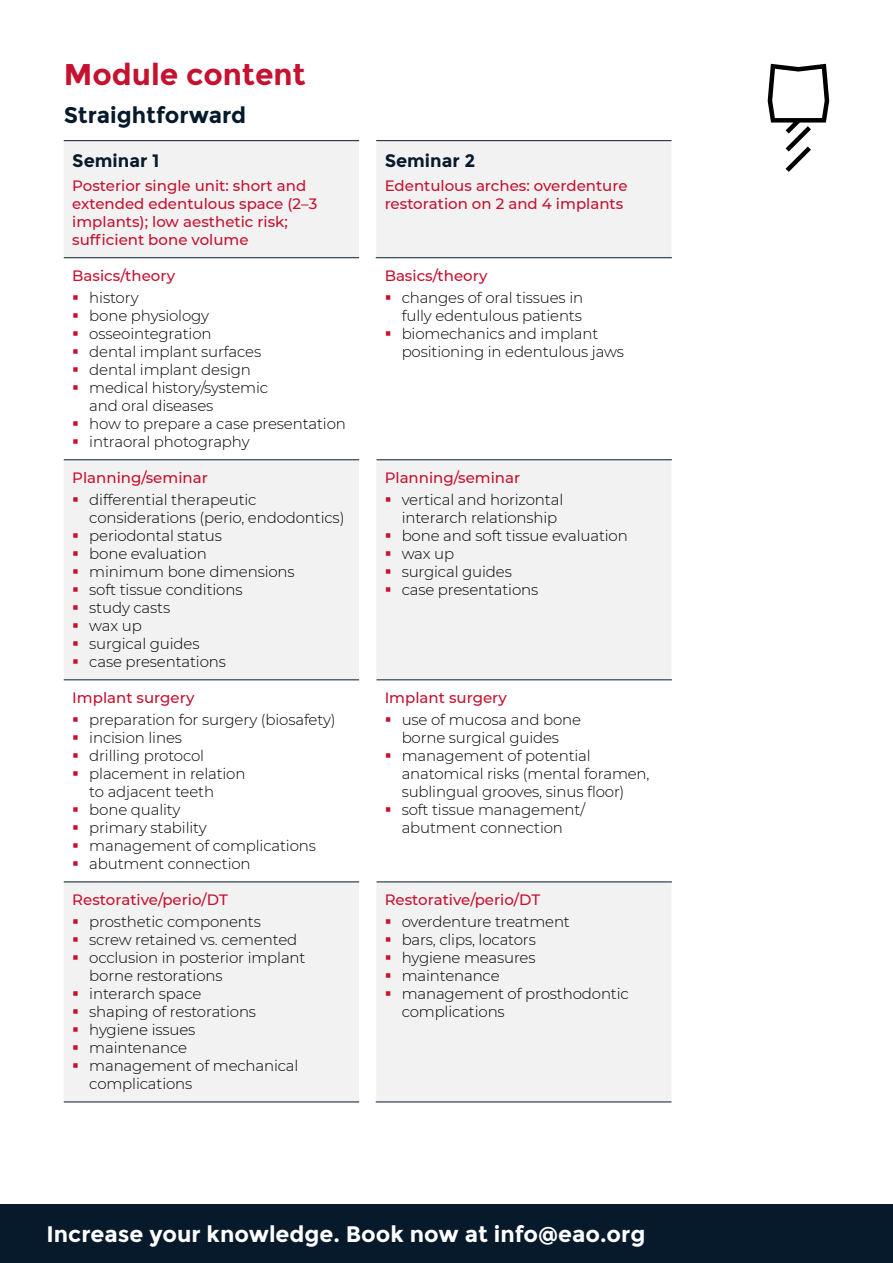
<style>
.page{position:relative;width:893px;height:1263px;background:#fff}
.page>*{position:absolute;margin:0;border:0;box-sizing:border-box;transform-origin:0 0}
.t1{font:700 30px "Montserrat";color:#c41230}
.t2{font:700 22.5px "Montserrat";color:#fff}
.t3{font:700 22.5px "Montserrat";color:#071a2c}
.t4{font:700 18px "Montserrat";color:#071a2c}
.t5{font:300 15px/18px "Montserrat";letter-spacing:-.01em;color:#000}
.t6{font:500 15px/18px "Montserrat";color:#c41230}
.s1{color:#c41230}
</style>
<div class="page">
<div style="left:0;top:1205px;width:893px;height:58px;background:#071a2c"></div>
<svg style="left:767px;top:63px;width:63px;height:109px"></svg>
<div style="left:64px;top:141px;width:607px;height:960px;background:#f3f2f3"></div>
<svg style="left:359px;top:141px;width:17px;height:961px"></svg>
<svg style="left:64px;top:258px;width:295px;height:623px"></svg>
<svg style="left:376px;top:258px;width:295px;height:624px"></svg>
<hr style="left:64px;top:257px;width:295px;height:1px;background:#071a2c">
<hr style="left:64px;top:459px;width:295px;height:1px;background:#071a2c">
<hr style="left:64px;top:679px;width:295px;height:1px;background:#071a2c">
<hr style="left:64px;top:881px;width:295px;height:1px;background:#071a2c">
<hr style="left:64px;top:1101px;width:295px;height:1px;background:#071a2c">
<hr style="left:64px;top:140px;width:295px;height:1px;background:#071a2c">
<hr style="left:376px;top:140px;width:295px;height:1px;background:#071a2c">
<hr style="left:376px;top:257px;width:296px;height:1px;background:#071a2c">
<hr style="left:377px;top:459px;width:295px;height:1px;background:#071a2c">
<hr style="left:377px;top:679px;width:295px;height:1px;background:#071a2c">
<hr style="left:377px;top:881px;width:295px;height:1px;background:#071a2c">
<hr style="left:376px;top:1101px;width:295px;height:1px;background:#071a2c">
<h1 class="t1" style="left:64px;top:56px;width:243px">Module content</h1>
<h2 class="t3" style="left:64px;top:102px;width:184px">Straightforward</h2>
<p class="t4" style="left:72px;top:150px;width:89px">Seminar 1</p>
<p class="t6" style="left:72px;top:176px;width:246px">Posterior single unit: short and extended edentulous space (2–3 implants); low aesthetic risk; sufficient bone volume</p>
<p class="t6" style="left:72px;top:266px;width:104px">Basics/theory</p>
<p class="t5" style="left:72px;top:288px;width:68px"><span class="s1">▪</span> history</p>
<p class="t5" style="left:72px;top:306px;width:138px"><span class="s1">▪</span> bone physiology</p>
<p class="t5" style="left:72px;top:324px;width:141px"><span class="s1">▪</span> osseointegration</p>
<p class="t5" style="left:72px;top:342px;width:190px"><span class="s1">▪</span> dental implant surfaces</p>
<p class="t5" style="left:72px;top:360px;width:180px"><span class="s1">▪</span> dental implant design</p>
<p class="t5" style="left:89px;top:378px;width:180px;text-indent:-17px"><span class="s1">▪</span> medical history/systemic and oral diseases</p>
<p class="t5" style="left:72px;top:414px;width:275px"><span class="s1">▪</span> how to prepare a case presentation</p>
<p class="t5" style="left:72px;top:432px;width:179px"><span class="s1">▪</span> intraoral photography</p>
<p class="t6" style="left:72px;top:468px;width:137px">Planning/seminar</p>
<p class="t5" style="left:89px;top:490px;width:257px;text-indent:-17px"><span class="s1">▪</span> differential therapeutic considerations (perio, endodontics)</p>
<p class="t5" style="left:72px;top:526px;width:151px"><span class="s1">▪</span> periodontal status</p>
<p class="t5" style="left:72px;top:544px;width:136px"><span class="s1">▪</span> bone evaluation</p>
<p class="t5" style="left:72px;top:562px;width:224px"><span class="s1">▪</span> minimum bone dimensions</p>
<p class="t5" style="left:72px;top:580px;width:172px"><span class="s1">▪</span> soft tissue conditions</p>
<p class="t5" style="left:72px;top:598px;width:99px"><span class="s1">▪</span> study casts</p>
<p class="t5" style="left:72px;top:616px;width:71px"><span class="s1">▪</span> wax up</p>
<p class="t5" style="left:72px;top:634px;width:129px"><span class="s1">▪</span> surgical guides</p>
<p class="t5" style="left:72px;top:652px;width:155px"><span class="s1">▪</span> case presentations</p>
<p class="t6" style="left:72px;top:688px;width:124px">Implant surgery</p>
<p class="t5" style="left:72px;top:710px;width:265px"><span class="s1">▪</span> preparation for surgery (biosafety)</p>
<p class="t5" style="left:72px;top:728px;width:111px"><span class="s1">▪</span> incision lines</p>
<p class="t5" style="left:72px;top:746px;width:133px"><span class="s1">▪</span> drilling protocol</p>
<p class="t5" style="left:89px;top:764px;width:158px;text-indent:-17px"><span class="s1">▪</span> placement in relation to adjacent teeth</p>
<p class="t5" style="left:72px;top:800px;width:110px"><span class="s1">▪</span> bone quality</p>
<p class="t5" style="left:72px;top:818px;width:136px"><span class="s1">▪</span> primary stability</p>
<p class="t5" style="left:72px;top:836px;width:245px"><span class="s1">▪</span> management of complications</p>
<p class="t5" style="left:72px;top:854px;width:180px"><span class="s1">▪</span> abutment connection</p>
<p class="t6" style="left:72px;top:890px;width:157px">Restorative/perio/DT</p>
<p class="t5" style="left:72px;top:912px;width:190px"><span class="s1">▪</span> prosthetic components</p>
<p class="t5" style="left:72px;top:930px;width:227px"><span class="s1">▪</span> screw retained vs. cemented</p>
<p class="t5" style="left:89px;top:948px;width:218px;text-indent:-17px"><span class="s1">▪</span> occlusion in posterior implant borne restorations</p>
<p class="t5" style="left:72px;top:984px;width:131px"><span class="s1">▪</span> interarch space</p>
<p class="t5" style="left:72px;top:1002px;width:185px"><span class="s1">▪</span> shaping of restorations</p>
<p class="t5" style="left:72px;top:1020px;width:125px"><span class="s1">▪</span> hygiene issues</p>
<p class="t5" style="left:72px;top:1038px;width:116px"><span class="s1">▪</span> maintenance</p>
<p class="t5" style="left:89px;top:1056px;width:211px;text-indent:-17px"><span class="s1">▪</span> management of mechanical complications</p>
<p class="t4" style="left:385px;top:150px;width:92px">Seminar 2</p>
<p class="t6" style="left:385px;top:176px;width:244px">Edentulous arches: overdenture restoration on 2 and 4 implants</p>
<p class="t6" style="left:385px;top:266px;width:104px">Basics/theory</p>
<p class="t5" style="left:385px;top:288px;width:200px;text-align:right"><span class="s1">▪</span> changes of oral tissues in fully edentulous patients</p>
<p class="t5" style="left:402px;top:324px;width:224px;text-indent:-17px"><span class="s1">▪</span> biomechanics and implant positioning in edentulous jaws</p>
<p class="t6" style="left:385px;top:468px;width:137px">Planning/seminar</p>
<p class="t5" style="left:402px;top:490px;width:163px;text-indent:-17px"><span class="s1">▪</span> vertical and horizontal interarch relationship</p>
<p class="t5" style="left:385px;top:526px;width:245px"><span class="s1">▪</span> bone and soft tissue evaluation</p>
<p class="t5" style="left:385px;top:544px;width:71px"><span class="s1">▪</span> wax up</p>
<p class="t5" style="left:385px;top:562px;width:129px"><span class="s1">▪</span> surgical guides</p>
<p class="t5" style="left:385px;top:580px;width:155px"><span class="s1">▪</span> case presentations</p>
<p class="t6" style="left:385px;top:688px;width:124px">Implant surgery</p>
<p class="t5" style="left:385px;top:710px;width:198px;text-align:center"><span class="s1">▪</span> use of mucosa and bone borne surgical guides</p>
<p class="t5" style="left:402px;top:746px;width:249px;text-indent:-17px"><span class="s1">▪</span> management of potential anatomical risks (mental foramen, sublingual grooves, sinus floor)</p>
<p class="t5" style="left:385px;top:800px;width:202px;text-align:center"><span class="s1">▪</span> soft tissue management/ abutment connection</p>
<p class="t6" style="left:385px;top:890px;width:157px">Restorative/perio/DT</p>
<p class="t5" style="left:385px;top:912px;width:187px"><span class="s1">▪</span> overdenture treatment</p>
<p class="t5" style="left:385px;top:930px;width:153px"><span class="s1">▪</span> bars, clips, locators</p>
<p class="t5" style="left:385px;top:948px;width:152px"><span class="s1">▪</span> hygiene measures</p>
<p class="t5" style="left:385px;top:966px;width:116px"><span class="s1">▪</span> maintenance</p>
<p class="t5" style="left:402px;top:984px;width:229px;text-indent:-17px"><span class="s1">▪</span> management of prosthodontic complications</p>
<h2 class="t2" style="left:47px;top:1220px;width:600px">Increase your knowledge. Book now at info@eao.org</h2>
</div>
